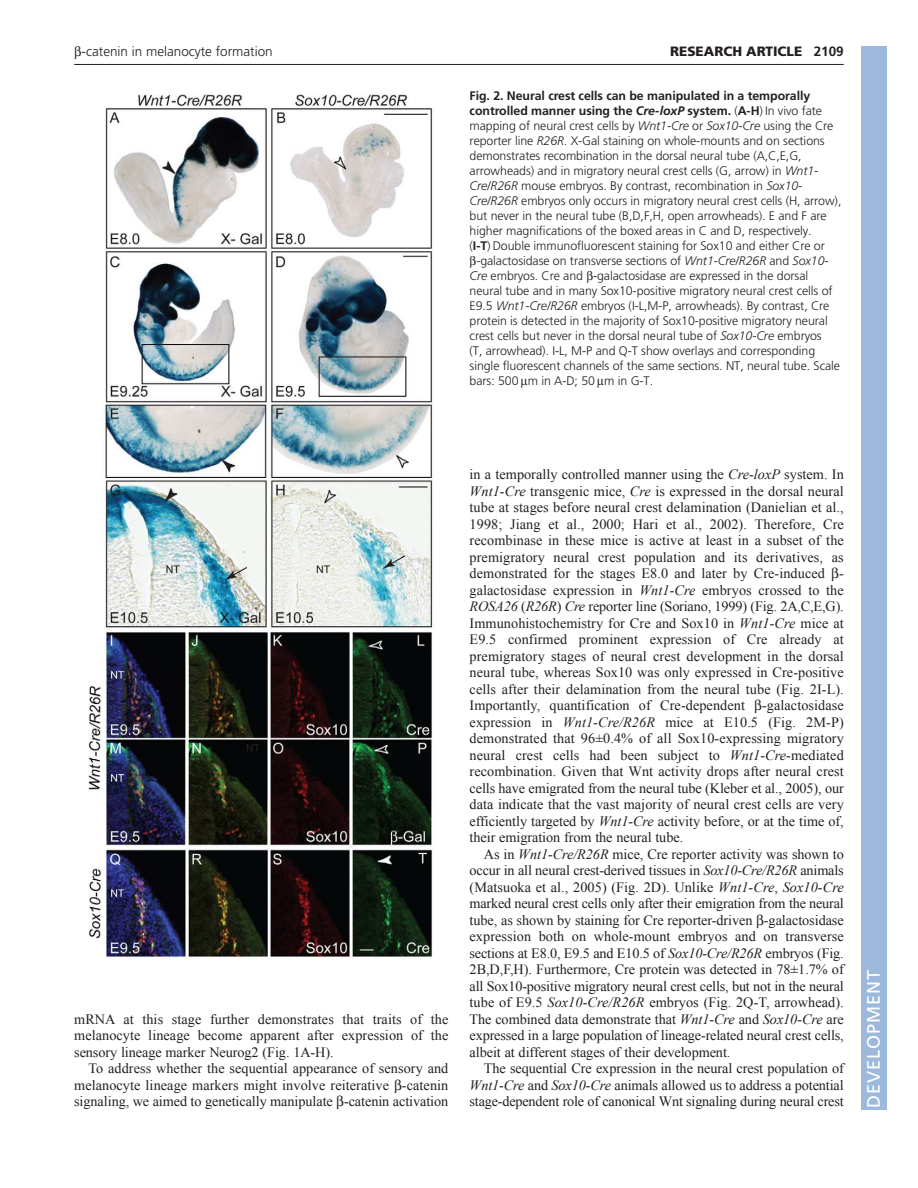
<style>
.page{position:relative;width:918px;height:1188px;background:#fff}
.page>*{position:absolute;margin:0;border:0;box-sizing:border-box;transform-origin:0 0}
.t1{font:18px "Frutiger LT Std";letter-spacing:.055em;color:#fff}
.t2{font:14.25px/16.5px "Times New Roman";letter-spacing:-.005em;color:#231f20;text-align:justify}
.t3{font:300 13.5px "Frutiger LT Std";color:#231f20}
.t4{font:900 13.5px "Frutiger LT Std";color:#231f20}
.t5{font:300 12.3px "Frutiger LT Std";letter-spacing:-.005em;color:#231f20}
.t6{font:700 12.3px "Frutiger LT Std";letter-spacing:-.005em;color:#231f20}
.s1{font-weight:700}
.s2{font-style:italic}
.s3{font-weight:300}
</style>
<div class="page">
<hr style="left:74px;top:64px;width:770px;height:1px;background:#231f20">
<img style="left:88px;top:94px;width:345px;height:865px">
<div style="left:861px;top:46px;width:25px;height:1064px;background:#9cb9db"></div>
<p class="t3" style="left:82px;top:46px;width:193px">-catenin in melanocyte formation</p>
<p class="t4" style="left:670px;top:46px;width:175px">RESEARCH ARTICLE <span class="s1">2109</span></p>
<p class="t6" style="left:470px;top:90px;width:342px">Fig. 2. Neural crest cells can be manipulated in a temporally</p>
<p class="t6" style="left:470px;top:105px;width:354px">controlled manner using the <span class="s2">Cre-loxP</span> system. <span class="s3">(</span>A-H<span class="s3">) In vivo fate</span></p>
<p class="t5" style="left:470px;top:120px;width:365px">mapping of neural crest cells by <span class="s2">Wnt1-Cre</span> or <span class="s2">Sox10-Cre</span> using the Cre</p>
<p class="t5" style="left:470px;top:135px;width:357px">reporter line <span class="s2">R26R</span>. X-Gal staining on whole-mounts and on sections</p>
<p class="t5" style="left:470px;top:150px;width:334px">demonstrates recombination in the dorsal neural tube (A,C,E,G,</p>
<p class="t5" style="left:470px;top:165px;width:350px">arrowheads) and in migratory neural crest cells (G, arrow) in <span class="s2">Wnt1-</span></p>
<p class="t5" style="left:470px;top:180px;width:334px"><span class="s2">Cre/R26R</span> mouse embryos. By contrast, recombination in <span class="s2">Sox10-</span></p>
<p class="t5" style="left:470px;top:195px;width:373px"><span class="s2">Cre/R26R</span> embryos only occurs in migratory neural crest cells (H, arrow),</p>
<p class="t5" style="left:470px;top:210px;width:359px">but never in the neural tube (B,D,F,H, open arrowheads). E and F are</p>
<p class="t5" style="left:470px;top:225px;width:344px">higher magnifications of the boxed areas in C and D, respectively.</p>
<p class="t5" style="left:470px;top:240px;width:357px">(<span class="s1">I-T</span>) Double immunofluorescent staining for Sox10 and either Cre or</p>
<p class="t5" style="left:476px;top:255px;width:354px">-galactosidase on transverse sections of <span class="s2">Wnt1-Cre/R26R</span> and <span class="s2">Sox10-</span></p>
<p class="t5" style="left:470px;top:270px;width:340px"><span class="s2">Cre</span> embryos. Cre and -galactosidase are expressed in the dorsal</p>
<p class="t5" style="left:470px;top:285px;width:365px">neural tube and in many Sox10-positive migratory neural crest cells of</p>
<p class="t5" style="left:470px;top:300px;width:361px">E9.5 <span class="s2">Wnt1-Cre/R26R</span> embryos (I-L,M-P, arrowheads). By contrast, Cre</p>
<p class="t5" style="left:470px;top:315px;width:360px">protein is detected in the majority of Sox10-positive migratory neural</p>
<p class="t5" style="left:470px;top:330px;width:354px">crest cells but never in the dorsal neural tube of <span class="s2">Sox10-Cre</span> embryos</p>
<p class="t5" style="left:470px;top:345px;width:347px">(T, arrowhead). I-L, M-P and Q-T show overlays and corresponding</p>
<p class="t5" style="left:470px;top:360px;width:372px">single fluorescent channels of the same sections. NT, neural tube. Scale</p>
<p class="t5" style="left:470px;top:375px;width:185px">bars: 500 m in A-D; 50 m in G-T.</p>
<p class="t2" style="left:74px;top:1012px;width:376px">mRNA at this stage further demonstrates that traits of the melanocyte lineage become apparent after expression of the sensory lineage marker Neurog2 (Fig. 1A-H).</p>
<p class="t2" style="left:74px;top:1062px;width:376px;text-indent:14px">To address whether the sequential appearance of sensory and melanocyte lineage markers might involve reiterative -catenin signaling, we aimed to genetically manipulate -catenin activation</p>
<p class="t2" style="left:470px;top:468px;width:376px">in a temporally controlled manner using the <span class="s2">Cre-loxP</span> system. In <span class="s2">Wnt1-Cre</span> transgenic mice, <span class="s2">Cre</span> is expressed in the dorsal neural tube at stages before neural crest delamination (Danielian et al., 1998; Jiang et al., 2000; Hari et al., 2002). Therefore, Cre recombinase in these mice is active at least in a subset of the premigratory neural crest population and its derivatives, as demonstrated for the stages E8.0 and later by Cre-induced - galactosidase expression in <span class="s2">Wnt1-Cre</span> embryos crossed to the <span class="s2">ROSA26</span> (<span class="s2">R26R</span>) <span class="s2">Cre</span> reporter line (Soriano, 1999) (Fig. 2A,C,E,G).<br>Immunohistochemistry for Cre and Sox10 in <span class="s2">Wnt1-Cre</span> mice at E9.5 confirmed prominent expression of Cre already at premigratory stages of neural crest development in the dorsal neural tube, whereas Sox10 was only expressed in Cre-positive cells after their delamination from the neural tube (Fig. 2I-L).<br>Importantly, quantification of Cre-dependent -galactosidase expression in <span class="s2">Wnt1-Cre/R26R</span> mice at E10.5 (Fig. 2M-P) demonstrated that 96±0.4% of all Sox10-expressing migratory neural crest cells had been subject to <span class="s2">Wnt1-Cre</span>-mediated recombination. Given that Wnt activity drops after neural crest cells have emigrated from the neural tube (Kleber et al., 2005), our data indicate that the vast majority of neural crest cells are very efficiently targeted by <span class="s2">Wnt1-Cre</span> activity before, or at the time of, their emigration from the neural tube.</p>
<p class="t2" style="left:470px;top:847px;width:376px;text-indent:14px">As in <span class="s2">Wnt1-Cre/R26R</span> mice, Cre reporter activity was shown to occur in all neural crest-derived tissues in <span class="s2">Sox10</span>-<span class="s2">Cre/R26R</span> animals (Matsuoka et al., 2005) (Fig. 2D). Unlike <span class="s2">Wnt1-Cre</span>, <span class="s2">Sox10-Cre </span>marked neural crest cells only after their emigration from the neural tube, as shown by staining for Cre reporter-driven -galactosidase expression both on whole-mount embryos and on transverse sections at E8.0, E9.5 and E10.5 of <span class="s2">Sox10-Cre/R26R</span> embryos (Fig.<br>2B,D,F,H). Furthermore, Cre protein was detected in 78±1.7% of all Sox10-positive migratory neural crest cells, but not in the neural tube of E9.5 <span class="s2">Sox10-Cre/R26R</span> embryos (Fig. 2Q-T, arrowhead).<br>The combined data demonstrate that <span class="s2">Wnt1-Cre</span> and <span class="s2">Sox10-Cre</span> are expressed in a large population of lineage-related neural crest cells, albeit at different stages of their development.</p>
<p class="t2" style="left:470px;top:1062px;width:376px;text-indent:14px">The sequential Cre expression in the neural crest population of <span class="s2">Wnt1-Cre</span> and <span class="s2">Sox10-Cre</span> animals allowed us to address a potential stage-dependent role of canonical Wnt signaling during neural crest</p>
<p class="t1" style="left:863px;top:1108px;width:140px;rotate:-90deg">DEVELOPMENT</p>
</div>
